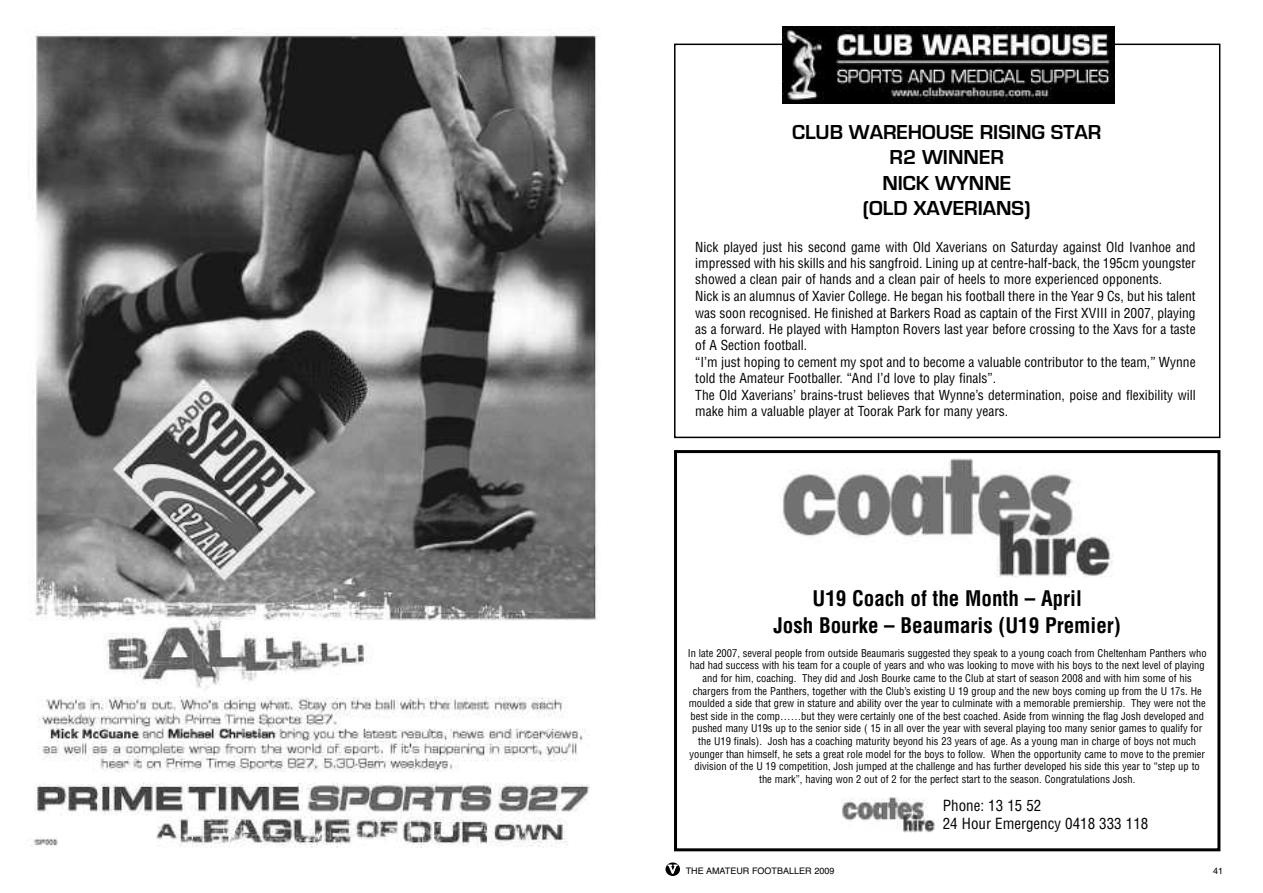
<style>
.page{position:relative;width:1263px;height:893px;background:#fff}
.page>*{position:absolute;margin:0;border:0;box-sizing:border-box;transform-origin:0 0}
.t1{font:700 condensed 21px/27.5px "Helvetica";color:#000;text-align:center}
.t2{font:700 21px/25.2px "Eurostile";color:#000;text-align:center}
.t3{font:condensed 15px/18px "Helvetica";color:#000}
.t4{font:condensed 13.5px/16.5px "Helvetica";color:#000}
.t5{font:condensed 10.5px/12.6px "Helvetica";color:#000;text-align:center}
.t6{font:9px "Helvetica";color:#000}
.s1{font-family:"Bookman";font-weight:300;font-size:12px;color:#fff}
</style>
<div class="page">
<div style="left:665px;top:862px;width:15px;height:14px;background:#000;border-radius:50%"></div>
<div style="left:674px;top:44px;width:546px;height:394px;border:2px solid #000"></div>
<img style="left:782px;top:27px;width:332px;height:76px">
<img style="left:782px;top:458px;width:331px;height:119px">
<div style="left:674px;top:450px;width:546px;height:401px;border:3px solid #000"></div>
<img style="left:842px;top:798px;width:93px;height:34px">
<img style="left:27px;top:28px;width:571px;height:820px">
<h1 class="t2" style="left:792px;top:119px;width:311px">CLUB WAREHOUSE RISING STAR<br>R2 WINNER<br>NICK WYNNE<br>(OLD XAVERIANS)</h1>
<p class="t4" style="left:695px;top:239px;width:502px">Nick played just his second game with Old Xaverians on Saturday against Old Ivanhoe and impressed with his skills and his sangfroid. Lining up at centre-half-back, the 195cm youngster showed a clean pair of hands and a clean pair of heels to more experienced opponents.<br>Nick is an alumnus of Xavier College. He began his football there in the Year 9 Cs, but his talent was soon recognised. He finished at Barkers Road as captain of the First XVIII in 2007, playing as a forward. He played with Hampton Rovers last year before crossing to the Xavs for a taste of A Section football.<br>“I’m just hoping to cement my spot and to become a valuable contributor to the team,” Wynne told the Amateur Footballer. “And I’d love to play finals”.<br>The Old Xaverians’ brains-trust believes that Wynne’s determination, poise and flexibility will make him a valuable player at Toorak Park for many years.</p>
<h1 class="t1" style="left:773px;top:585px;width:349px">U19 Coach of the Month – April<br>Josh Bourke – Beaumaris (U19 Premier)</h1>
<p class="t5" style="left:688px;top:647px;width:520px">In late 2007, several people from outside Beaumaris suggested they speak to a young coach from Cheltenham Panthers who had had success with his team for a couple of years and who was looking to move with his boys to the next level of playing and for him, coaching. They did and Josh Bourke came to the Club at start of season 2008 and with him some of his chargers from the Panthers, together with the Club’s existing U 19 group and the new boys coming up from the U 17s. He moulded a side that grew in stature and ability over the year to culminate with a memorable premiership. They were not the best side in the comp……but they were certainly one of the best coached. Aside from winning the flag Josh developed and pushed many U19s up to the senior side ( 15 in all over the year with several playing too many senior games to qualify for the U19 finals). Josh has a coaching maturity beyond his 23 years of age. As a young man in charge of boys not much younger than himself, he sets a great role model for the boys to follow. When the opportunity came to move to the premier division of the U 19 competition, Josh jumped at the challenge and has further developed his side this year to “step up to the mark”, having won 2 out of 2 for the perfect start to the season. Congratulations Josh.</p>
<h2 class="t3" style="left:943px;top:796px;width:207px">Phone: 13 15 52<br>24 Hour Emergency 0418 333 118</h2>
<p class="t6" style="left:668px;top:866px;width:167px"><span class="s1">V</span> THE AMATEUR FOOTBALLER 2009</p>
<p class="t6" style="left:1213px;top:866px;width:12px">41</p>
</div>
